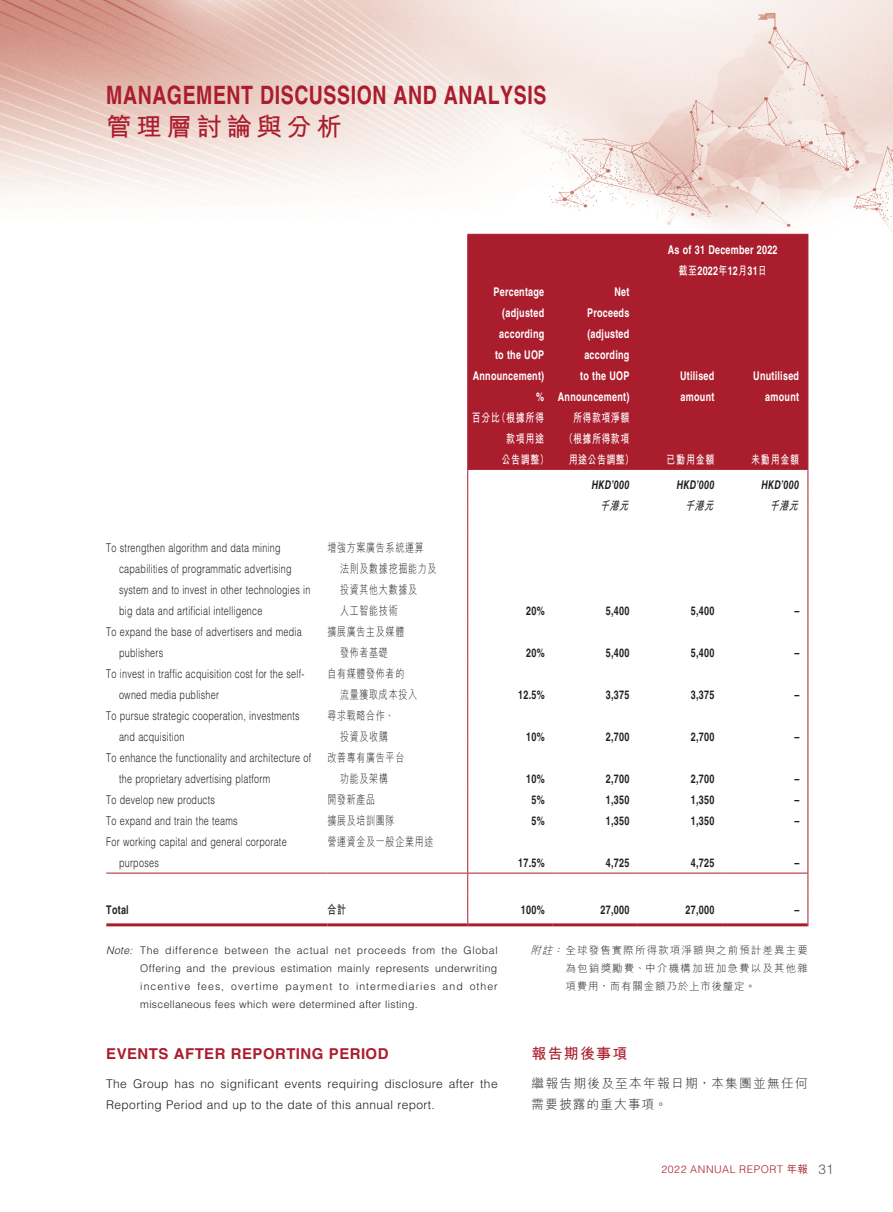
<style>
.page{position:relative;width:893px;height:1212px;background:#fff}
.page>*{position:absolute;margin:0;border:0;box-sizing:border-box;transform-origin:0 0}
.t1{font:700 25.5px "M Hei HK";letter-spacing:.18em;color:#aa1d2d}
.t2{font:700 25.35px "Helvetica LT Std";letter-spacing:.03em;color:#aa1d2d;scale:.77 1}
.t3{font:700 15px "Helvetica LT Std";letter-spacing:.03em;color:#aa1d2d}
.t4{font:700 15px "M Hei HK";letter-spacing:.08em;color:#aa1d2d}
.t5{font:300 12.75px/21px "M Hei HK";letter-spacing:.095em;color:#231f20}
.t6{font:300 12px/21px "Helvetica LT Std";letter-spacing:.03em;color:#231f20;scale:.75 1}
.t7{font:700 12px/21px "Helvetica LT Std";letter-spacing:.03em;color:#fff;text-align:right;scale:.75 1}
.t8{font:700 12px "Helvetica LT Std";letter-spacing:.03em;color:#231f20;scale:.75 1}
.t9{font:300 12px/21px "M Hei HK";letter-spacing:.08em;color:#231f20;text-align:center;scale:.75 1}
.t10{font:300 12px/21px "Helvetica LT Std";letter-spacing:.03em;color:#231f20}
.t11{font:700 12px "M Hei HK";letter-spacing:.08em;color:#fff;scale:.75 1}
.t12{font:italic 700 12px "Helvetica LT Std";letter-spacing:.03em;color:#231f20;scale:.75 1}
.t13{font:700 12px/21px "M Hei HK";letter-spacing:.05em;color:#fff;text-align:center;scale:.75 1}
.t14{font:italic 700 12px "M Hei HK";color:#231f20;scale:.75 1}
.t15{font:700 12px "M Hei HK";color:#231f20;scale:.75 1}
.t16{font:300 10.5px/18px "Helvetica LT Std";letter-spacing:.03em;color:#231f20;text-align:justify}
.t17{font:300 10.5px/18px "M Hei HK";letter-spacing:.105em;color:#231f20;text-align:justify}
.t18{font:300 10.5px "Helvetica LT Std";letter-spacing:.055em;color:#aa1d2d}
.s1{font-family:"M Hei HK"}
.s2{font-style:italic}
.s3{font-family:"M Hei HK";font-weight:500}
.s4{font-size:13.5px;color:#57585a}
</style>
<div class="page">
<img style="left:0;top:0;width:893px;height:927px">
<div style="left:468px;top:235px;width:339px;height:235px;background:#aa1d2d"></div>
<hr style="left:467px;top:234px;width:86px;height:1px;background:#aa1d2d">
<hr style="left:553px;top:234px;width:85px;height:1px;background:#aa1d2d">
<hr style="left:638px;top:234px;width:85px;height:1px;background:#aa1d2d">
<hr style="left:723px;top:234px;width:85px;height:1px;background:#aa1d2d">
<svg style="left:467px;top:235px;width:1px;height:42px"></svg>
<svg style="left:807px;top:235px;width:1px;height:42px"></svg>
<hr style="left:467px;top:277px;width:1px;height:126px;background:#aa1d2d">
<hr style="left:807px;top:277px;width:1px;height:126px;background:#aa1d2d">
<hr style="left:467px;top:403px;width:1px;height:67px;background:#aa1d2d">
<hr style="left:807px;top:403px;width:1px;height:67px;background:#aa1d2d">
<svg style="left:467px;top:470px;width:1px;height:63px"></svg>
<svg style="left:807px;top:470px;width:1px;height:63px"></svg>
<hr style="left:467px;top:533px;width:1px;height:84px;background:#aa1d2d">
<hr style="left:807px;top:533px;width:1px;height:84px;background:#aa1d2d">
<hr style="left:467px;top:617px;width:1px;height:42px;background:#aa1d2d">
<hr style="left:807px;top:617px;width:1px;height:42px;background:#aa1d2d">
<hr style="left:467px;top:659px;width:1px;height:42px;background:#aa1d2d">
<hr style="left:807px;top:659px;width:1px;height:42px;background:#aa1d2d">
<hr style="left:467px;top:701px;width:1px;height:42px;background:#aa1d2d">
<hr style="left:807px;top:701px;width:1px;height:42px;background:#aa1d2d">
<hr style="left:467px;top:743px;width:1px;height:42px;background:#aa1d2d">
<hr style="left:807px;top:743px;width:1px;height:42px;background:#aa1d2d">
<svg style="left:467px;top:785px;width:1px;height:42px"></svg>
<svg style="left:807px;top:785px;width:1px;height:42px"></svg>
<hr style="left:467px;top:827px;width:1px;height:42px;background:#aa1d2d">
<hr style="left:807px;top:827px;width:1px;height:42px;background:#aa1d2d">
<svg style="left:467px;top:869px;width:1px;height:57px"></svg>
<svg style="left:807px;top:869px;width:1px;height:57px"></svg>
<hr style="left:106px;top:873px;width:221px;height:1px;background:#aa1d2d">
<hr style="left:327px;top:873px;width:140px;height:1px;background:#aa1d2d">
<hr style="left:468px;top:873px;width:85px;height:1px;background:#aa1d2d">
<hr style="left:553px;top:873px;width:85px;height:1px;background:#aa1d2d">
<hr style="left:638px;top:873px;width:85px;height:1px;background:#aa1d2d">
<hr style="left:723px;top:873px;width:84px;height:1px;background:#aa1d2d">
<hr style="left:106px;top:923px;width:221px;height:3px;background:#aa1d2d">
<hr style="left:327px;top:923px;width:140px;height:3px;background:#aa1d2d">
<hr style="left:468px;top:923px;width:85px;height:3px;background:#aa1d2d">
<hr style="left:553px;top:923px;width:85px;height:3px;background:#aa1d2d">
<hr style="left:638px;top:923px;width:85px;height:3px;background:#aa1d2d">
<hr style="left:723px;top:923px;width:84px;height:3px;background:#aa1d2d">
<h2 class="t2" style="left:106px;top:79px;width:573px">MANAGEMENT DISCUSSION AND ANALYSIS</h2>
<h1 class="t1" style="left:106px;top:108px;width:237px">管理層討論與分析</h1>
<p class="t7" style="left:473px;top:281px;width:97px">Percentage (adjusted according<br>to the UOP<br>Announcement) %</p>
<p class="t7" style="left:558px;top:281px;width:97px">Net<br>Proceeds (adjusted according<br>to the UOP<br>Announcement)</p>
<p class="t11" style="left:472px;top:409px;width:98px">百分比（根據所得</p>
<p class="t11" style="left:506px;top:430px;width:52px">款項用途</p>
<p class="t11" style="left:501px;top:451px;width:65px">公告調整）</p>
<p class="t13" style="left:564px;top:406px;width:94px">所得款項淨額<br>（根據所得款項用途公告調整）</p>
<p class="t7" style="left:668px;top:239px;width:148px;text-align:center">As of 31 December 2022<span class="s1">截至</span>2022<span class="s1">年</span>12<span class="s1">月</span>31<span class="s1">日</span></p>
<p class="t7" style="left:680px;top:365px;width:47px;text-align:left">Utilised amount</p>
<p class="t7" style="left:753px;top:365px;width:63px">Unutilised amount</p>
<p class="t11" style="left:667px;top:451px;width:65px">已動用金額</p>
<p class="t11" style="left:751px;top:451px;width:65px">未動用金額</p>
<p class="t6" style="left:119px;top:537px;width:257px;text-indent:-13px">To strengthen algorithm and data mining capabilities of programmatic advertising system and to invest in other technologies in big data and artificial intelligence</p>
<p class="t9" style="left:340px;top:537px;width:130px;text-align:left;text-indent:-13px">增強方案廣告系統運算<br>法則及數據挖掘能力及投資其他大數據及<br>人工智能技術</p>
<p class="t6" style="left:119px;top:621px;width:245px;text-indent:-13px">To expand the base of advertisers and media publishers</p>
<p class="t9" style="left:327px;top:621px;width:104px">擴展廣告主及媒體發佈者基礎</p>
<p class="t6" style="left:119px;top:663px;width:249px;text-indent:-13px">To invest in traffic acquisition cost for the self&shy;owned media publisher</p>
<p class="t9" style="left:340px;top:663px;width:104px;text-align:left;text-indent:-13px">自有媒體發佈者的<br>流量獲取成本投入</p>
<p class="t6" style="left:119px;top:705px;width:242px;text-indent:-13px">To pursue strategic cooperation, investments and acquisition</p>
<p class="t9" style="left:327px;top:705px;width:91px">尋求戰略合作、投資及收購</p>
<p class="t6" style="left:119px;top:747px;width:258px;text-indent:-13px">To enhance the functionality and architecture of the proprietary advertising platform</p>
<p class="t9" style="left:327px;top:747px;width:104px">改善專有廣告平台功能及架構</p>
<p class="t12" style="left:592px;top:478px;width:52px">HKD’000</p>
<p class="t12" style="left:677px;top:478px;width:52px">HKD’000</p>
<p class="t12" style="left:761px;top:478px;width:52px">HKD’000</p>
<p class="t14" style="left:600px;top:497px;width:45px">千港元</p>
<p class="t14" style="left:685px;top:497px;width:45px">千港元</p>
<p class="t14" style="left:769px;top:497px;width:45px">千港元</p>
<p class="t8" style="left:526px;top:604px;width:26px">20%</p>
<p class="t8" style="left:606px;top:604px;width:33px">5,400</p>
<p class="t8" style="left:691px;top:604px;width:33px">5,400</p>
<p class="t8" style="left:794px;top:604px;width:8px">–</p>
<p class="t8" style="left:526px;top:646px;width:26px">20%</p>
<p class="t8" style="left:606px;top:646px;width:33px">5,400</p>
<p class="t8" style="left:691px;top:646px;width:33px">5,400</p>
<p class="t8" style="left:794px;top:646px;width:8px">–</p>
<p class="t8" style="left:518px;top:688px;width:37px">12.5%</p>
<p class="t8" style="left:606px;top:688px;width:33px">3,375</p>
<p class="t8" style="left:691px;top:688px;width:33px">3,375</p>
<p class="t8" style="left:794px;top:688px;width:8px">–</p>
<p class="t8" style="left:526px;top:730px;width:26px">10%</p>
<p class="t8" style="left:606px;top:730px;width:33px">2,700</p>
<p class="t8" style="left:691px;top:730px;width:33px">2,700</p>
<p class="t8" style="left:794px;top:730px;width:8px">–</p>
<p class="t8" style="left:526px;top:772px;width:26px">10%</p>
<p class="t8" style="left:606px;top:772px;width:33px">2,700</p>
<p class="t8" style="left:691px;top:772px;width:33px">2,700</p>
<p class="t8" style="left:794px;top:772px;width:8px">–</p>
<p class="t6" style="left:106px;top:789px;width:147px">To develop new products</p>
<p class="t9" style="left:327px;top:789px;width:65px">開發新產品</p>
<p class="t8" style="left:531px;top:793px;width:19px">5%</p>
<p class="t8" style="left:606px;top:793px;width:33px">1,350</p>
<p class="t8" style="left:691px;top:793px;width:33px">1,350</p>
<p class="t8" style="left:794px;top:793px;width:8px">–</p>
<p class="t6" style="left:106px;top:810px;width:177px">To expand and train the teams</p>
<p class="t9" style="left:327px;top:810px;width:91px">擴展及培訓團隊</p>
<p class="t8" style="left:531px;top:814px;width:19px">5%</p>
<p class="t8" style="left:606px;top:814px;width:33px">1,350</p>
<p class="t8" style="left:691px;top:814px;width:33px">1,350</p>
<p class="t8" style="left:794px;top:814px;width:8px">–</p>
<p class="t6" style="left:119px;top:831px;width:225px;text-indent:-13px">For working capital and general corporate purposes</p>
<p class="t9" style="left:327px;top:831px;width:143px">營運資金及一般企業用途</p>
<p class="t8" style="left:518px;top:856px;width:37px">17.5%</p>
<p class="t8" style="left:606px;top:856px;width:33px">4,725</p>
<p class="t8" style="left:691px;top:856px;width:33px">4,725</p>
<p class="t8" style="left:794px;top:856px;width:8px">–</p>
<p class="t8" style="left:106px;top:902px;width:32px">Total</p>
<p class="t15" style="left:327px;top:901px;width:26px">合計</p>
<p class="t8" style="left:521px;top:902px;width:33px">100%</p>
<p class="t8" style="left:601px;top:902px;width:40px">27,000</p>
<p class="t8" style="left:686px;top:902px;width:40px">27,000</p>
<p class="t8" style="left:794px;top:902px;width:8px">–</p>
<p class="t16" style="left:140px;top:941px;width:359px;text-indent:-34px"><span class="s2">Note:</span> The difference between the actual net proceeds from the Global Offering and the previous estimation mainly represents underwriting incentive fees, overtime payment to intermediaries and other miscellaneous fees which were determined after listing.</p>
<p class="t3" style="left:106px;top:1044px;width:284px">EVENTS AFTER REPORTING PERIOD</p>
<p class="t10" style="left:106px;top:1073px;width:393px">The Group has no significant events requiring disclosure after the<br>Reporting Period and up to the date of this annual report.</p>
<p class="t17" style="left:566px;top:941px;width:244px;text-indent:-35px"><span class="s2">附註：</span>全球發售實際所得款項淨額與之前預計差異主要為包銷獎勵費、中介機構加班加急費以及其他雜項費用，而有關金額乃於上市後釐定。</p>
<p class="t4" style="left:531px;top:1042px;width:97px">報告期後事項</p>
<p class="t5" style="left:531px;top:1073px;width:278px">繼報告期後及至本年報日期，本集團並無任何需要披露的重大事項。</p>
<p class="t18" style="left:661px;top:1163px;width:174px">2022 ANNUAL REPORT <span class="s3">年報</span> <span class="s4">31</span></p>
</div>
